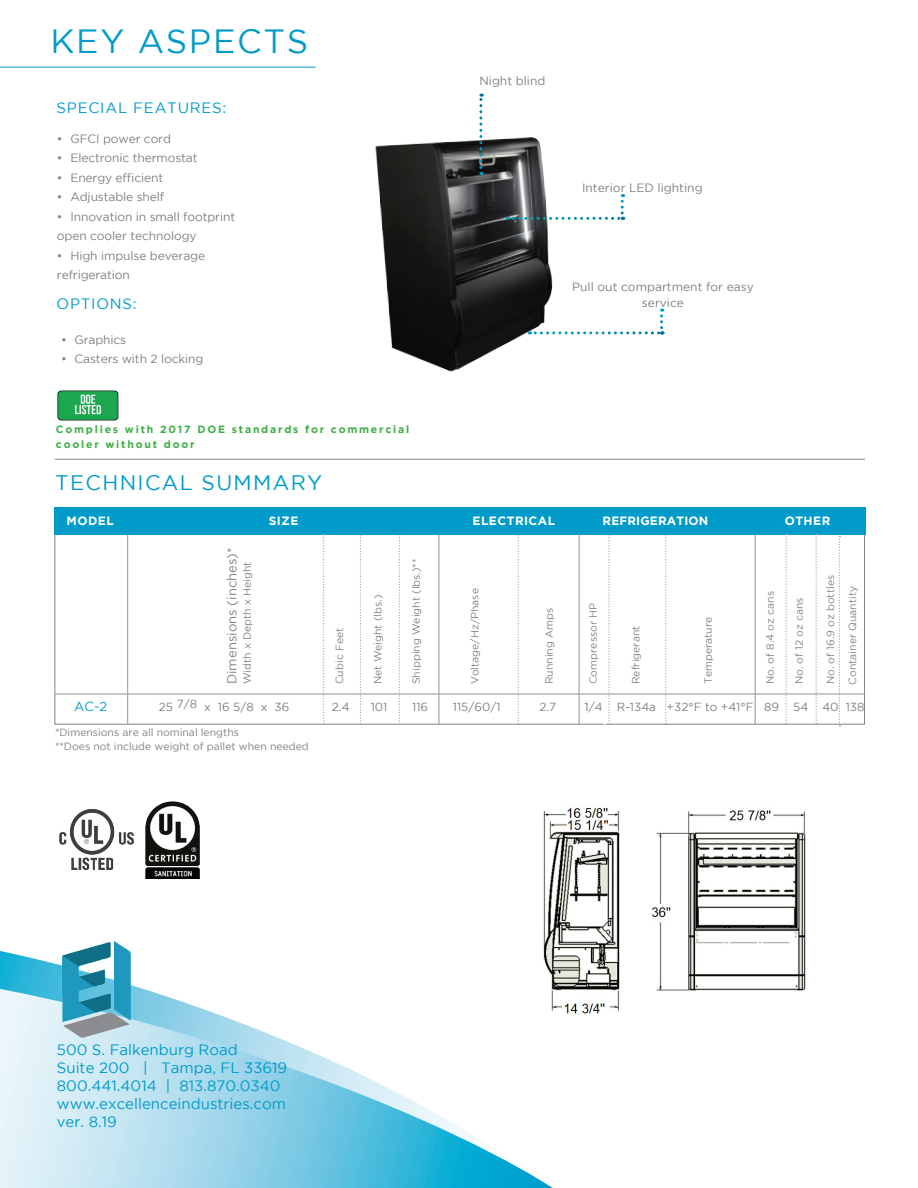
<style>
.page{position:relative;width:918px;height:1188px;background:#fff}
.page>*{position:absolute;margin:0;border:0;box-sizing:border-box;transform-origin:0 0}
.t1{font:33.45px "Gotham";letter-spacing:.05em;color:#009bc8}
.t2{font:21px "Gotham";letter-spacing:.065em;color:#009bc8}
.t3{font:15px/18px "Gotham";color:#009bc8}
.t4{font:15px "Gotham";letter-spacing:.05em;color:#009bc8}
.t5{font:13.05px "Gotham";color:#808285}
.t6{font:13.05px "Gotham";color:#009bc8}
.t7{font:12px/19.5px "Gotham";letter-spacing:-.01em;color:#7f8080}
.t8{font:700 12px "Gotham";letter-spacing:.04em;color:#fff}
.t9{font:700 12px "Gotham";letter-spacing:.01em;color:#fff}
.t10{font:11.7px "Gotham";color:#7f8080}
.t11{font:10.5px/21.9px "Gotham";color:#808285}
.t12{font:10.5px/14.4px "Gotham";color:#7f8080}
.t13{font:700 10.5px/15px "Gotham";letter-spacing:.17em;color:#40ae49}
</style>
<div class="page">
<svg style="left:0;top:951px;width:143px;height:38px"></svg>
<svg style="left:0;top:989px;width:553px;height:199px"></svg>
<img style="left:375px;top:123px;width:198px;height:249px">
<svg style="left:665px;top:535px;width:2px;height:187px"></svg>
<hr style="left:127px;top:535px;width:1px;height:190px;background:#a8a9ad">
<hr style="left:438px;top:535px;width:2px;height:190px;background:#a8a9ad">
<svg style="left:399px;top:535px;width:1px;height:190px"></svg>
<svg style="left:608px;top:535px;width:2px;height:190px"></svg>
<svg style="left:360px;top:535px;width:1px;height:190px"></svg>
<svg style="left:518px;top:535px;width:1px;height:190px"></svg>
<div style="left:54px;top:507px;width:811px;height:28px;background:#009bc8"></div>
<svg style="left:323px;top:534px;width:2px;height:191px"></svg>
<hr style="left:755px;top:535px;width:1px;height:190px;background:#a8a9ad">
<hr style="left:54px;top:693px;width:810px;height:2px;background:#a8a9ad">
<hr style="left:55px;top:459px;width:810px;height:1px;background:#939598">
<hr style="left:578px;top:534px;width:2px;height:191px;background:#a8a9ad">
<svg style="left:479px;top:94px;width:3px;height:81px"></svg>
<svg style="left:529px;top:309px;width:134px;height:25px"></svg>
<hr style="left:0;top:67px;width:316px;height:1px;background:#009bc8">
<img style="left:60px;top:942px;width:82px;height:99px">
<svg style="left:507px;top:194px;width:117px;height:26px"></svg>
<img style="left:57px;top:390px;width:62px;height:31px">
<svg style="left:785px;top:534px;width:2px;height:190px"></svg>
<svg style="left:815px;top:534px;width:2px;height:190px"></svg>
<svg style="left:839px;top:536px;width:1px;height:190px"></svg>
<img style="left:517px;top:807px;width:289px;height:216px">
<img style="left:59px;top:809px;width:75px;height:60px">
<img style="left:145px;top:801px;width:55px;height:78px">
<h1 class="t1" style="left:51px;top:23px;width:259px">KEY ASPECTS</h1>
<p class="t4" style="left:57px;top:99px;width:171px">SPECIAL FEATURES:</p>
<p class="t7" style="left:57px;top:129px;width:116px">• GFCI power cord</p>
<p class="t7" style="left:57px;top:148px;width:142px">• Electronic thermostat</p>
<p class="t7" style="left:57px;top:168px;width:108px">• Energy efficient</p>
<p class="t7" style="left:57px;top:187px;width:109px">• Adjustable shelf</p>
<p class="t7" style="left:57px;top:207px;width:180px">• Innovation in small footprint open cooler technology</p>
<p class="t7" style="left:57px;top:246px;width:150px">• High impulse beverage refrigeration</p>
<p class="t4" style="left:57px;top:295px;width:82px">OPTIONS:</p>
<p class="t7" style="left:61px;top:330px;width:67px">• Graphics</p>
<p class="t7" style="left:61px;top:349px;width:144px">• Casters with 2 locking</p>
<p class="t13" style="left:56px;top:421px;width:355px">Complies with 2017 DOE standards for commercial cooler without door</p>
<h2 class="t2" style="left:55px;top:471px;width:269px">TECHNICAL SUMMARY</h2>
<p class="t7" style="left:479px;top:70px;width:68px">Night blind</p>
<p class="t7" style="left:582px;top:178px;width:122px">Interior LED lighting</p>
<p class="t7" style="left:572px;top:278px;width:183px;line-height:16.5px;text-align:center">Pull out compartment for easy service</p>
<p class="t8" style="left:67px;top:514px;width:49px">MODEL</p>
<p class="t8" style="left:269px;top:514px;width:31px">SIZE</p>
<p class="t8" style="left:473px;top:514px;width:84px">ELECTRICAL</p>
<p class="t9" style="left:603px;top:514px;width:107px">REFRIGERATION</p>
<p class="t8" style="left:785px;top:514px;width:47px">OTHER</p>
<p class="t5" style="left:225px;top:684px;width:138px;rotate:-90deg">Dimensions (inches)*</p>
<p class="t11" style="left:236px;top:684px;width:124px;rotate:-90deg">Width x Depth x Height</p>
<p class="t11" style="left:329px;top:684px;width:58px;rotate:-90deg">Cubic Feet</p>
<p class="t11" style="left:367px;top:684px;width:91px;rotate:-90deg">Net Weight (lbs.)</p>
<p class="t11" style="left:405px;top:684px;width:127px;rotate:-90deg">Shipping Weight (lbs.)**</p>
<p class="t11" style="left:464px;top:684px;width:97px;rotate:-90deg">Voltage/Hz/Phase</p>
<p class="t11" style="left:538px;top:684px;width:78px;rotate:-90deg">Running Amps</p>
<p class="t11" style="left:582px;top:684px;width:83px;rotate:-90deg">Compressor HP</p>
<p class="t11" style="left:625px;top:684px;width:60px;rotate:-90deg">Refrigerant</p>
<p class="t11" style="left:697px;top:684px;width:69px;rotate:-90deg">Temperature</p>
<p class="t11" style="left:759px;top:684px;width:95px;rotate:-90deg">No. of 8.4 oz cans</p>
<p class="t11" style="left:788px;top:684px;width:88px;rotate:-90deg">No. of 12 oz cans</p>
<p class="t11" style="left:819px;top:685px;width:111px;rotate:-90deg">No. of 16.9 oz bottles<br>Container Quantity</p>
<p class="t6" style="left:74px;top:700px;width:35px">AC-2</p>
<p class="t10" style="left:159px;top:701px;width:132px">25 7/8 x 16 5/8 x 36</p>
<p class="t10" style="left:332px;top:701px;width:19px">2.4</p>
<p class="t10" style="left:371px;top:701px;width:18px">101</p>
<p class="t10" style="left:412px;top:701px;width:18px">116</p>
<p class="t10" style="left:453px;top:701px;width:49px">115/60/1</p>
<p class="t10" style="left:539px;top:701px;width:18px">2.7</p>
<p class="t10" style="left:585px;top:701px;width:282px">1/4 R-134a +32°F to +41°F 89 54 40 138</p>
<p class="t12" style="left:55px;top:724px;width:255px">*Dimensions are all nominal lengths<br>**Does not include weight of pallet when needed</p>
<p class="t3" style="left:57px;top:1041px;width:232px">500 S. Falkenburg Road<br>Suite 200 | Tampa, FL 33619<br>800.441.4014 | 813.870.0340 www.excellenceindustries.com ver. 8.19</p>
</div>
